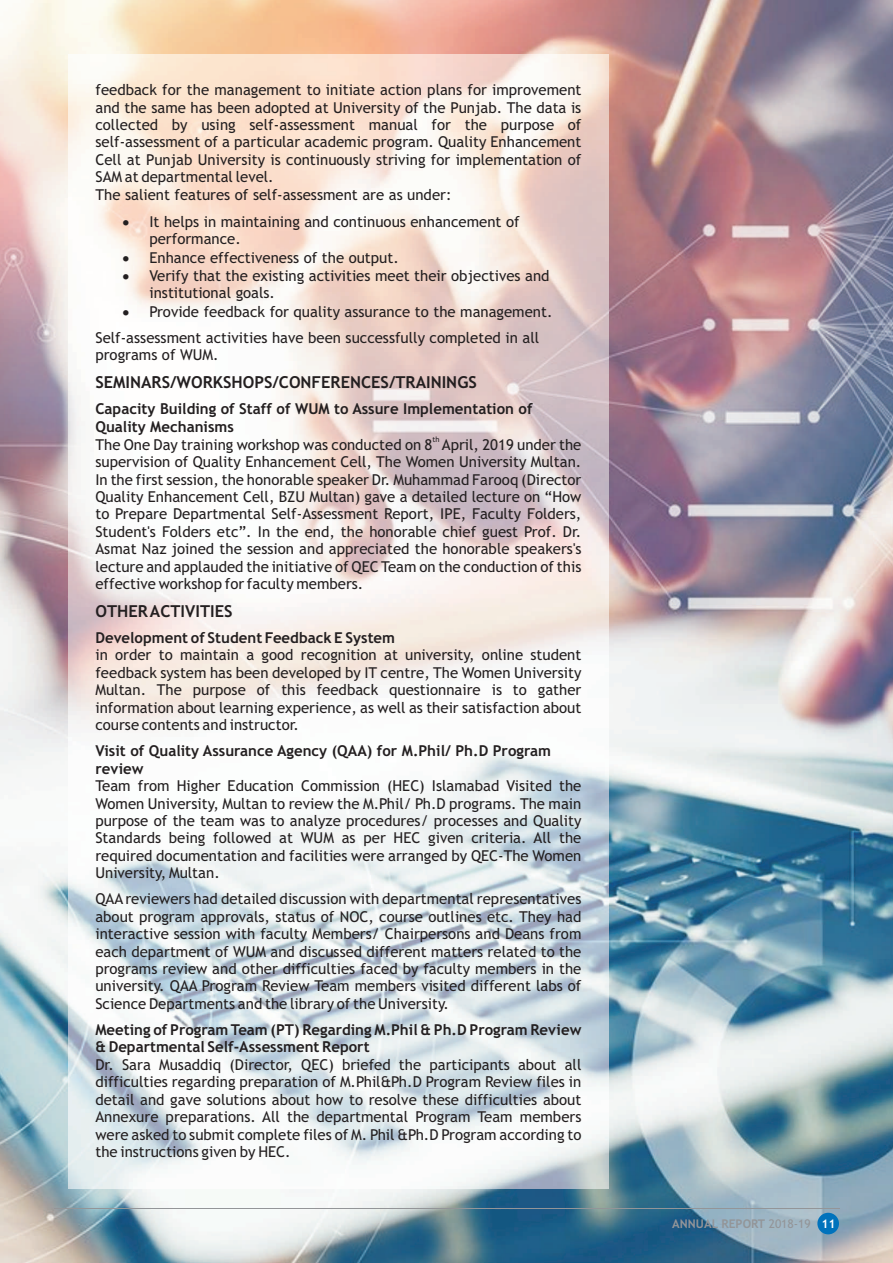
<style>
.page{position:relative;width:893px;height:1263px;background:#fff}
.page>*{position:absolute;margin:0;border:0;box-sizing:border-box;transform-origin:0 0}
.t1{font:700 16.5px "Trebuchet MS";color:#231f20}
.t2{font:15px/17.4px "Trebuchet MS";color:#231f20;text-align:justify}
.t3{font:700 15px/17.4px "Trebuchet MS";color:#231f20}
.t4{font:15px "Symbol";color:#231f20}
.t5{font:700 12px "Trebuchet MS";color:#939598}
.t6{font:7.5px "Trebuchet MS";color:#231f20}
.s1{font-weight:400}
.s2{color:#fff}
</style>
<div class="page">
<img style="left:0;top:0;width:893px;height:1263px">
<img style="left:68px;top:54px;width:540px;height:1134px">
<hr style="left:54px;top:1208px;width:785px;height:1px;background:#939598">
<div style="left:817px;top:1213px;width:22px;height:21px;background:#0072bc;border-radius:50%"></div>
<p class="t2" style="left:95px;top:82px;width:488px;text-align:left">feedback for the management to initiate action plans for improvement and the same has been adopted at University of the Punjab. The data is collected by using self-assessment manual for the purpose of self-assessment of a particular academic program. Quality Enhancement Cell at Punjab University is continuously striving for implementation of SAM at departmental level.<br>The salient features of self-assessment are as under:</p>
<p class="t2" style="left:122px;top:214px;width:399px">•It helps in maintaining and continuous enhancement of</p>
<p class="t4" style="left:122px;top:252px;width:43px">•</p>
<p class="t2" style="left:149px;top:231px;width:93px">performance.</p>
<p class="t2" style="left:149px;top:249px;width:402px;line-height:18.5px">Enhance effectiveness of the output.<br>Verify that the existing activities meet their objectives and</p>
<p class="t4" style="left:122px;top:271px;width:43px">•</p>
<p class="t2" style="left:149px;top:285px;width:405px;line-height:18.5px">institutional goals.<br>Provide feedback for quality assurance to the management.</p>
<p class="t2" style="left:95px;top:330px;width:445px">Self-assessment activities have been successfully completed in all programs of WUM.</p>
<p class="t1" style="left:95px;top:376px;width:383px">SEMINARS/WORKSHOPS/CONFERENCES/TRAININGS</p>
<p class="t3" style="left:95px;top:402px;width:439px">Capacity Building of Staff of WUM to Assure Implementation of<br>Quality Mechanisms</p>
<p class="t6" style="left:432px;top:437px;width:9px">th</p>
<p class="t2" style="left:95px;top:437px;width:488px">The One Day training workshop was conducted on 8 April, 2019 under the supervision of Quality Enhancement Cell, The Women University Multan.<br>In the first session, the honorable speaker Dr. Muhammad Farooq (Director Quality Enhancement Cell, BZU Multan) gave a detailed lecture on “How to Prepare Departmental Self-Assessment Report, IPE, Faculty Folders, Student's Folders etc”. In the end, the honorable chief guest Prof. Dr.<br>Asmat Naz joined the session and appreciated the honorable speakers's lecture and applauded the initiative of QEC Team on the conduction of this effective workshop for faculty members.</p>
<p class="t1" style="left:95px;top:604px;width:139px">OTHER ACTIVITIES</p>
<p class="t3" style="left:95px;top:630px;width:301px">Development of Student Feedback E System</p>
<p class="t2" style="left:95px;top:648px;width:488px">in order to maintain a good recognition at university, online student feedback system has been developed by IT centre, The Women University Multan. The purpose of this feedback questionnaire is to gather information about learning experience, as well as their satisfaction about course contents and instructor.</p>
<p class="t3" style="left:95px;top:743px;width:457px">Visit of Quality Assurance Agency (QAA) for M.Phil/ Ph.D Program review</p>
<p class="t2" style="left:95px;top:778px;width:488px">Team from Higher Education Commission (HEC) Islamabad Visited the Women University, Multan to review the M.Phil/ Ph.D programs. The main purpose of the team was to analyze procedures/ processes and Quality Standards being followed at WUM as per HEC given criteria. All the required documentation and facilities were arranged by QEC-The Women University, Multan.</p>
<p class="t2" style="left:95px;top:892px;width:488px">QAAreviewers had detailed discussion with departmental representatives about program approvals, status of NOC, course outlines etc. They had interactive session with faculty Members/ Chairpersons and Deans from each department of WUM and discussed different matters related to the programs review and other difficulties faced by faculty members in the university. QAA Program Review Team members visited different labs of Science Departments and the library of the University.</p>
<p class="t3" style="left:95px;top:1022px;width:488px">Meeting of Program Team (PT) Regarding M.Phil &amp; Ph.D Program Review &amp; Departmental Self-Assessment Report</p>
<p class="t2" style="left:95px;top:1057px;width:488px">Dr. Sara Musaddiq (Director, QEC) briefed the participants about all difficulties regarding preparation of M.Phil&amp;Ph.D Program Review files in detail and gave solutions about how to resolve these difficulties about Annexure preparations. All the departmental Program Team members were asked to submit complete files of M. Phil &amp;Ph.D Program according to the instructions given by HEC.</p>
<p class="t4" style="left:122px;top:306px;width:43px">•</p>
<p class="t5" style="left:672px;top:1219px;width:165px">ANNUAL REPORT <span class="s1">2018-19</span> <span class="s2">11</span></p>
</div>
